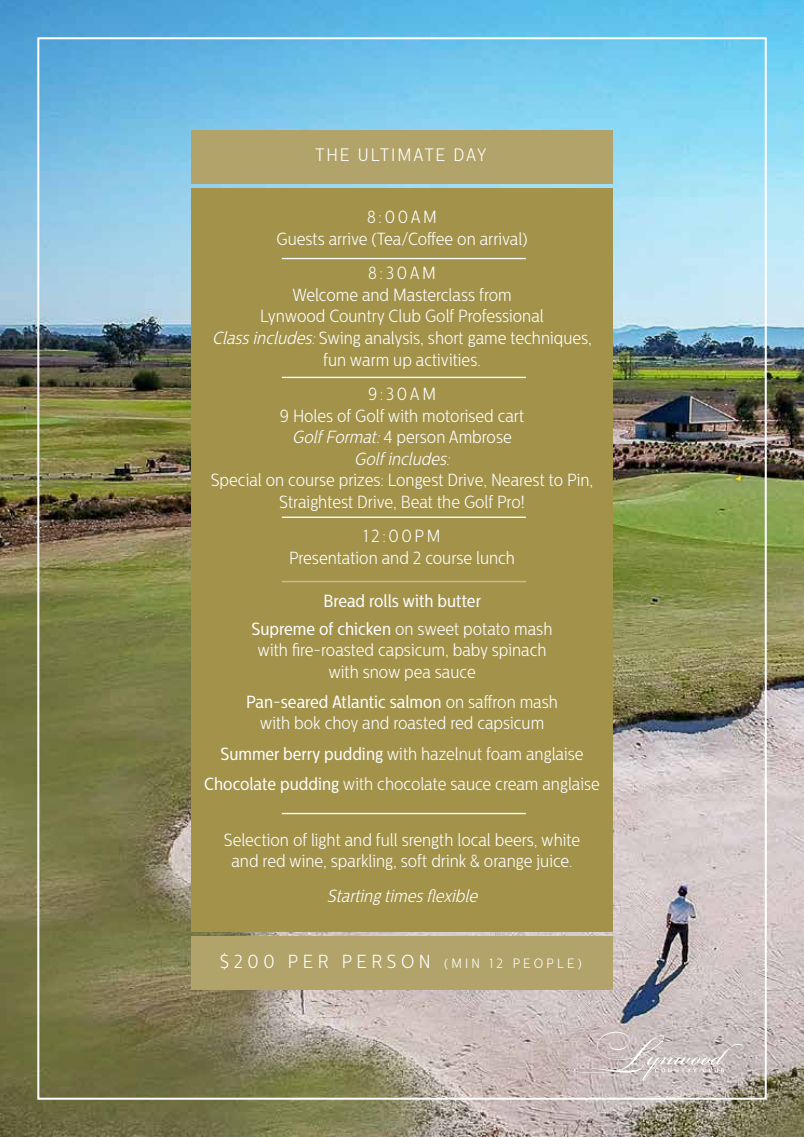
<style>
.page{position:relative;width:804px;height:1137px;background:#fff}
.page>*{position:absolute;margin:0;border:0;box-sizing:border-box;transform-origin:0 0}
.t1{font:300 18.9px "Centrale Sans Cnd";letter-spacing:.24em;color:#fff}
.t2{font:300 18px "Centrale Sans Cnd";letter-spacing:.11em;color:#fff}
.t3{font:300 17.55px/21.6px "Centrale Sans Cnd";color:#fff;text-align:center}
.t4{font:17.55px/27.6px "Centrale Sans Cnd";color:#fff;text-align:center}
.t5{font:italic 300 17.55px "Centrale Sans Cnd";color:#fff}
.s1{font-style:italic}
.s2{font-weight:300}
.s3{font-weight:400}
.s4{font-size:13.5px}
</style>
<div class="page">
<img style="left:0;top:0;width:804px;height:1137px">
<svg style="left:574px;top:1031px;width:169px;height:49px;background:#c8bdbd"></svg>
<div style="left:191px;top:188px;width:421px;height:743px;background:#a2924a"></div>
<div style="left:191px;top:130px;width:421px;height:53px;background:#b1a369"></div>
<div style="left:191px;top:936px;width:421px;height:54px;background:#b1a369"></div>
<hr style="left:282px;top:258px;width:244px;height:1px;background:#fff">
<hr style="left:282px;top:377px;width:244px;height:1px;background:#fff">
<hr style="left:282px;top:516px;width:244px;height:2px;background:#fff">
<hr style="left:282px;top:813px;width:244px;height:1px;background:#fff">
<hr style="left:282px;top:581px;width:244px;height:1px;background:#fff">
<p class="t2" style="left:315px;top:144px;width:173px">THE ULTIMATE DAY</p>
<p class="t3" style="left:276px;top:206px;width:252px">8:00AM<br>Guests arrive (Tea/Coffee on arrival)</p>
<p class="t3" style="left:212px;top:262px;width:381px">8:30AM<br>Welcome and Masterclass from<br>Lynwood Country Club Golf Professional<br><span class="s1">Classincludes:</span>Swing analysis, short game techniques, fun warm up activities.</p>
<p class="t3" style="left:280px;top:383px;width:246px">9:30AM<br>9 Holes of Golf with motorised cart<br><span class="s1">GolfFormat:</span>4 person Ambrose<br><span class="s1">Golfincludes:</span></p>
<p class="t3" style="left:211px;top:469px;width:384px">Special on course prizes: Longest Drive, Nearest to Pin,<br>Straightest Drive, Beat the Golf Pro!</p>
<p class="t3" style="left:289px;top:525px;width:227px">12:00PM<br>Presentation and 2 course lunch</p>
<p class="t4" style="left:252px;top:587px;width:302px">Bread rolls with butter<br>Supreme of chicken <span class="s2">on sweet potato mash</span></p>
<p class="t3" style="left:257px;top:639px;width:290px">with fire-roasted capsicum, baby spinach with snow pea sauce</p>
<p class="t3" style="left:246px;top:691px;width:313px"><span class="s3">Pan-seared Atlantic salmon</span> on saffron mash with bok choy and roasted red capsicum</p>
<p class="t3" style="left:204px;top:738px;width:397px;line-height:30.2px"><span class="s3">Summer berry pudding</span> with hazelnut foam anglaise<br><span class="s3">Chocolate pudding</span> with chocolate sauce cream anglaise</p>
<p class="t3" style="left:224px;top:829px;width:358px">Selection of light and full srength local beers, white and red wine, sparkling, soft drink &amp; orange juice.</p>
<p class="t5" style="left:327px;top:885px;width:156px">Startingtimesflexible</p>
<p class="t1" style="left:220px;top:950px;width:363px">$200 PER PERSON <span class="s4">(MIN 12 PEOPLE)</span></p>
</div>
